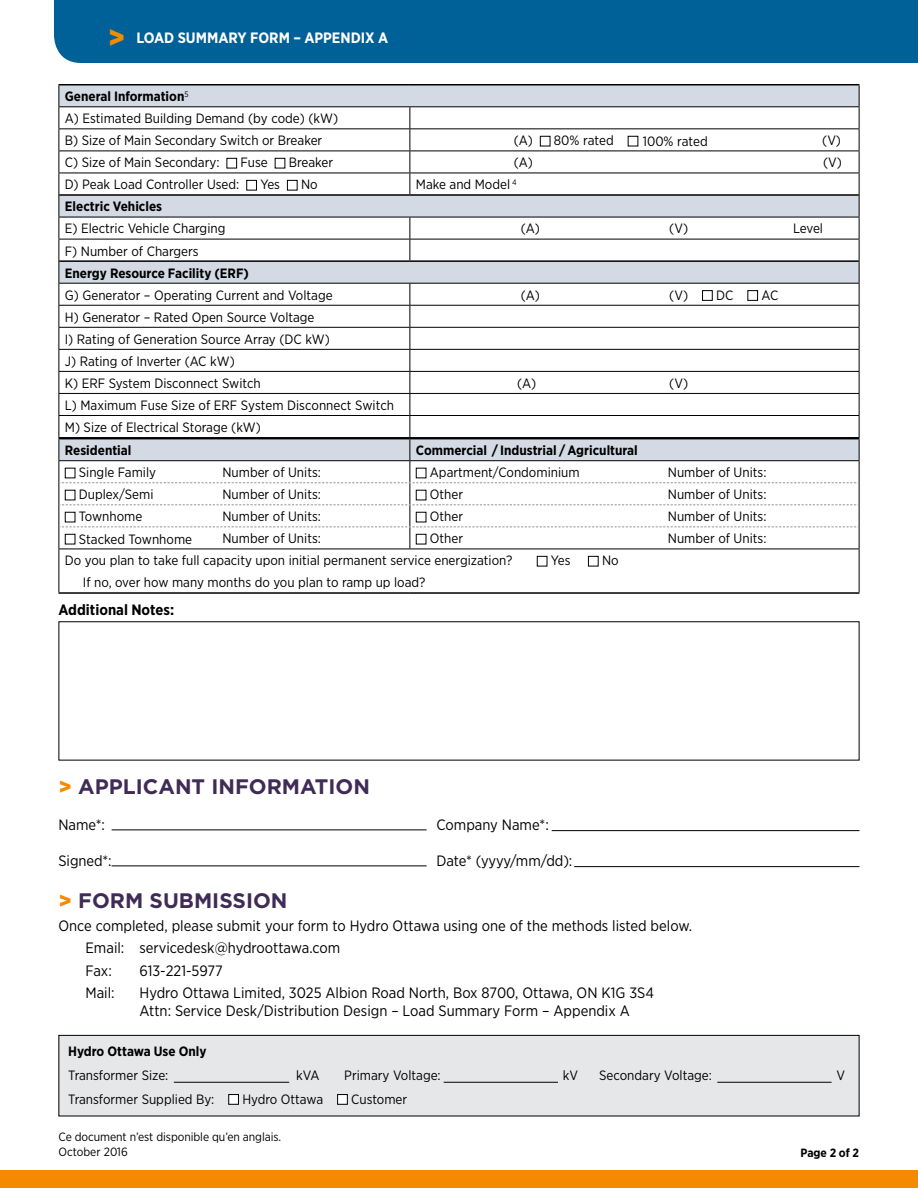
<style>
.page{position:relative;width:918px;height:1188px;background:#fff}
.page>*{position:absolute;margin:0;border:0;box-sizing:border-box;transform-origin:0 0}
.t1{font:700 21px "Gotham";color:#402b56}
.t2{font:15px/18px "Gotham Narrow";color:#000}
.t3{font:700 15px "Gotham Narrow";color:#fff}
.t4{font:700 15px "Gotham Narrow";color:#000}
.t5{font:13.5px "Gotham Narrow";color:#000}
.t6{font:700 13.5px "Gotham Narrow";color:#000}
.t7{font:12px "Gotham Narrow";letter-spacing:-.005em;color:#000}
.t8{font:700 12px "Gotham Narrow";color:#000}
.s1{font-weight:900;font-size:30px;color:#f38a00}
.s2{font-weight:900;color:#f38a00}
</style>
<div class="page">
<div style="left:59px;top:1035px;width:800px;height:81px;background:#e6e7e8"></div>
<div style="left:229px;top:1095px;width:9px;height:9px;background:#fff"></div>
<div style="left:228px;top:1094px;width:11px;height:11px;border:1px solid #000"></div>
<div style="left:338px;top:1095px;width:9px;height:9px;background:#fff"></div>
<div style="left:337px;top:1094px;width:11px;height:11px;border:1px solid #000"></div>
<div style="left:58px;top:1035px;width:802px;height:81px;border:1px solid #000"></div>
<hr style="left:174px;top:1082px;width:115px;height:1px;background:#000">
<hr style="left:444px;top:1082px;width:114px;height:1px;background:#000">
<hr style="left:717px;top:1082px;width:115px;height:1px;background:#000">
<div style="left:0;top:1170px;width:918px;height:18px;background:#f38a00"></div>
<div style="left:54px;top:0;width:864px;height:63px;background:#006098"></div>
<hr style="left:58px;top:84px;width:352px;height:1px;background:#000">
<hr style="left:410px;top:84px;width:450px;height:1px;background:#000">
<hr style="left:58px;top:592px;width:352px;height:2px;background:#000">
<hr style="left:410px;top:592px;width:450px;height:2px;background:#000">
<svg style="left:58px;top:85px;width:802px;height:507px"></svg>
<div style="left:65px;top:534px;width:10px;height:10px;border:1px solid #000"></div>
<div style="left:416px;top:534px;width:10px;height:10px;border:1px solid #000"></div>
<div style="left:537px;top:556px;width:10px;height:10px;border:1px solid #000"></div>
<div style="left:588px;top:556px;width:11px;height:10px;border:1px solid #000"></div>
<hr style="left:112px;top:830px;width:315px;height:1px;background:#000">
<hr style="left:112px;top:866px;width:315px;height:1px;background:#000">
<hr style="left:552px;top:830px;width:308px;height:1px;background:#000">
<hr style="left:574px;top:866px;width:286px;height:1px;background:#000">
<p class="t3" style="left:108px;top:28px;width:282px"><span class="s1">&gt;</span> LOAD SUMMARY FORM – APPENDIX A</p>
<h3 class="t6" style="left:65px;top:88px;width:125px">General Information<sup>5</sup></h3>
<p class="t5" style="left:65px;top:110px;width:275px">A) Estimated Building Demand (by code) (kW)</p>
<p class="t5" style="left:65px;top:132px;width:259px">B) Size of Main Secondary Switch or Breaker</p>
<p class="t5" style="left:514px;top:132px;width:21px">(A)</p>
<p class="t5" style="left:554px;top:132px;width:61px">80% rated</p>
<p class="t5" style="left:643px;top:133px;width:67px">100% rated</p>
<p class="t5" style="left:822px;top:132px;width:20px">(V)</p>
<p class="t5" style="left:65px;top:154px;width:156px">C) Size of Main Secondary:</p>
<p class="t5" style="left:241px;top:154px;width:29px">Fuse</p>
<p class="t5" style="left:289px;top:154px;width:46px">Breaker</p>
<p class="t5" style="left:514px;top:154px;width:21px">(A)</p>
<p class="t5" style="left:823px;top:154px;width:20px">(V)</p>
<p class="t5" style="left:65px;top:176px;width:176px">D) Peak Load Controller Used:</p>
<p class="t5" style="left:260px;top:176px;width:21px">Yes</p>
<p class="t5" style="left:301px;top:176px;width:18px">No</p>
<p class="t5" style="left:416px;top:176px;width:102px">Make and Model <sup>4</sup></p>
<h3 class="t6" style="left:65px;top:198px;width:99px">Electric Vehicles</h3>
<p class="t5" style="left:65px;top:220px;width:162px">E) Electric Vehicle Charging</p>
<p class="t5" style="left:521px;top:220px;width:21px">(A)</p>
<p class="t5" style="left:669px;top:220px;width:20px">(V)</p>
<p class="t5" style="left:793px;top:220px;width:32px">Level</p>
<p class="t5" style="left:65px;top:242px;width:135px">F) Number of Chargers</p>
<h3 class="t6" style="left:65px;top:264px;width:186px">Energy Resource Facility (ERF)</h3>
<p class="t5" style="left:65px;top:286px;width:269px">G) Generator – Operating Current and Voltage</p>
<p class="t5" style="left:521px;top:286px;width:21px">(A)</p>
<p class="t5" style="left:669px;top:286px;width:20px">(V)</p>
<p class="t5" style="left:716px;top:287px;width:19px">DC</p>
<p class="t5" style="left:761px;top:287px;width:18px">AC</p>
<p class="t5" style="left:65px;top:309px;width:251px">H) Generator – Rated Open Source Voltage</p>
<p class="t5" style="left:65px;top:331px;width:267px">I) Rating of Generation Source Array (DC kW)</p>
<p class="t5" style="left:65px;top:353px;width:171px">J) Rating of Inverter (AC kW)</p>
<p class="t5" style="left:65px;top:375px;width:197px">K) ERF System Disconnect Switch</p>
<p class="t5" style="left:517px;top:375px;width:21px">(A)</p>
<p class="t5" style="left:669px;top:375px;width:20px">(V)</p>
<p class="t5" style="left:65px;top:397px;width:331px">L) Maximum Fuse Size of ERF System Disconnect Switch</p>
<p class="t5" style="left:65px;top:419px;width:198px">M) Size of Electrical Storage (kW)</p>
<h3 class="t6" style="left:65px;top:442px;width:68px">Residential</h3>
<h3 class="t6" style="left:416px;top:442px;width:224px">Commercial / Industrial / Agricultural</h3>
<p class="t5" style="left:79px;top:464px;width:79px">Single Family</p>
<p class="t5" style="left:222px;top:464px;width:100px">Number of Units:</p>
<p class="t5" style="left:430px;top:464px;width:151px">Apartment/Condominium</p>
<p class="t5" style="left:668px;top:464px;width:100px">Number of Units:</p>
<p class="t5" style="left:79px;top:486px;width:76px">Duplex/Semi</p>
<p class="t5" style="left:222px;top:486px;width:100px">Number of Units:</p>
<p class="t5" style="left:430px;top:486px;width:35px">Other</p>
<p class="t5" style="left:668px;top:486px;width:100px">Number of Units:</p>
<p class="t5" style="left:79px;top:508px;width:65px">Townhome</p>
<p class="t5" style="left:222px;top:508px;width:100px">Number of Units:</p>
<p class="t5" style="left:430px;top:508px;width:35px">Other</p>
<p class="t5" style="left:668px;top:508px;width:100px">Number of Units:</p>
<p class="t5" style="left:79px;top:531px;width:115px">Stacked Townhome</p>
<p class="t5" style="left:222px;top:530px;width:100px">Number of Units:</p>
<p class="t5" style="left:430px;top:530px;width:35px">Other</p>
<p class="t5" style="left:668px;top:530px;width:100px">Number of Units:</p>
<p class="t5" style="left:65px;top:552px;width:449px">Do you plan to take full capacity upon initial permanent service energization?</p>
<p class="t5" style="left:551px;top:552px;width:21px">Yes</p>
<p class="t5" style="left:602px;top:552px;width:18px">No</p>
<p class="t5" style="left:83px;top:574px;width:344px">If no, over how many months do you plan to ramp up load?</p>
<h3 class="t4" style="left:58px;top:600px;width:117px">Additional Notes:</h3>
<h2 class="t1" style="left:58px;top:773px;width:313px"><span class="s2">&gt;</span> APPLICANT INFORMATION</h2>
<p class="t2" style="left:58px;top:816px;width:48px">Name*:</p>
<p class="t2" style="left:436px;top:816px;width:114px">Company Name*:</p>
<p class="t2" style="left:58px;top:852px;width:55px">Signed*:</p>
<p class="t2" style="left:436px;top:852px;width:137px">Date* (yyyy/mm/dd):</p>
<h2 class="t1" style="left:58px;top:887px;width:231px"><span class="s2">&gt;</span> FORM SUBMISSION</h2>
<p class="t2" style="left:58px;top:916px;width:635px">Once completed, please submit your form to Hydro Ottawa using one of the methods listed below.</p>
<p class="t2" style="left:86px;top:939px;width:256px">Email: servicedesk@hydroottawa.com</p>
<p class="t2" style="left:86px;top:961px;width:28px">Fax:</p>
<p class="t2" style="left:140px;top:961px;width:85px">613-221-5977</p>
<p class="t2" style="left:86px;top:984px;width:31px">Mail:</p>
<p class="t2" style="left:140px;top:984px;width:516px">Hydro Ottawa Limited, 3025 Albion Road North, Box 8700, Ottawa, ON K1G 3S4<br>Attn: Service Desk/Distribution Design – Load Summary Form – Appendix A</p>
<h3 class="t6" style="left:68px;top:1042px;width:140px">Hydro Ottawa Use Only</h3>
<p class="t5" style="left:68px;top:1066px;width:102px">Transformer Size:</p>
<p class="t5" style="left:296px;top:1066px;width:25px">kVA</p>
<p class="t5" style="left:344px;top:1066px;width:98px">Primary Voltage:</p>
<p class="t5" style="left:563px;top:1066px;width:17px">kV</p>
<p class="t5" style="left:599px;top:1066px;width:114px">Secondary Voltage:</p>
<p class="t5" style="left:837px;top:1066px;width:10px">V</p>
<p class="t5" style="left:68px;top:1090px;width:148px">Transformer Supplied By:</p>
<p class="t5" style="left:242px;top:1090px;width:82px">Hydro Ottawa</p>
<p class="t5" style="left:351px;top:1090px;width:58px">Customer</p>
<p class="t7" style="left:58px;top:1129px;width:224px">Ce document n’est disponible qu’en anglais.</p>
<p class="t7" style="left:58px;top:1144px;width:71px">October 2016</p>
<p class="t8" style="left:800px;top:1145px;width:60px">Page 2 of 2</p>
</div>
